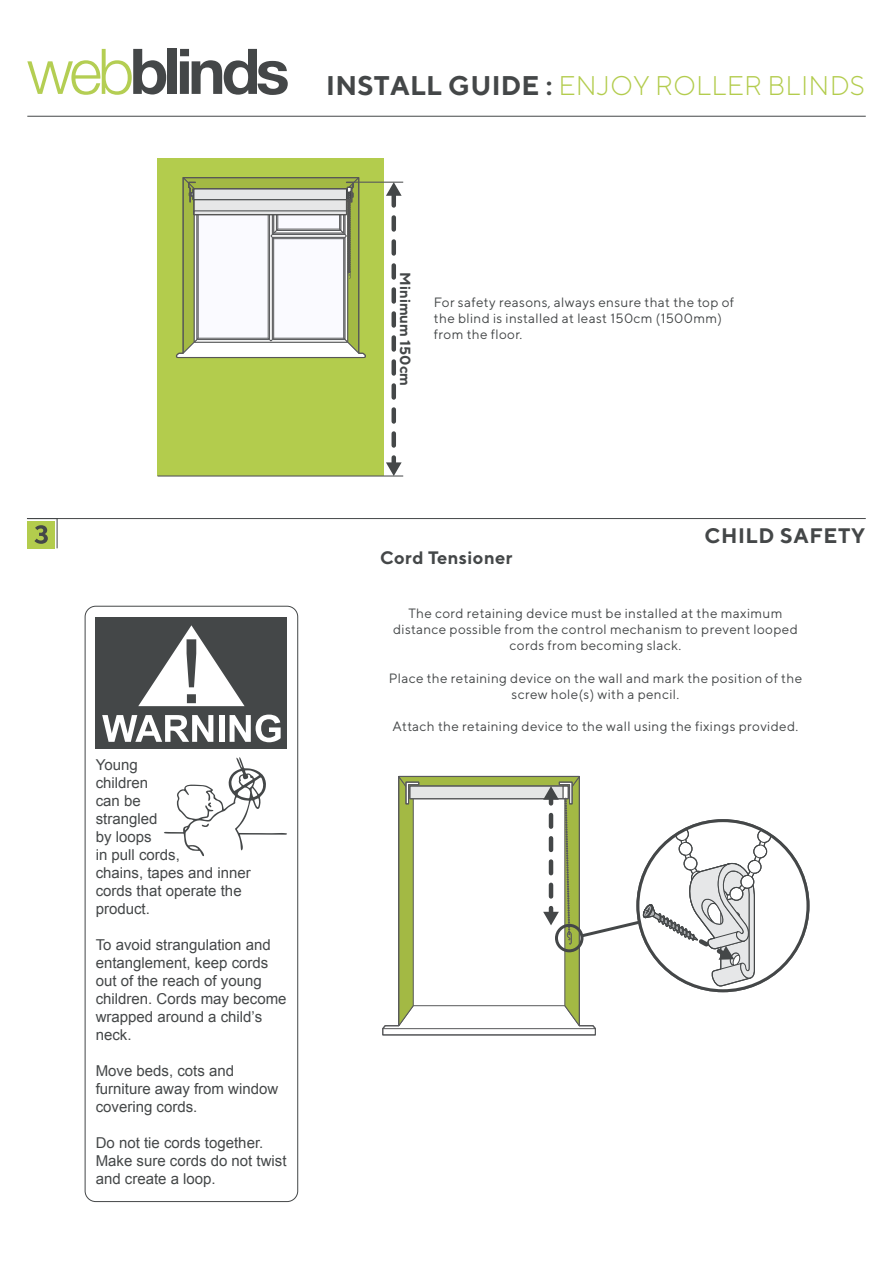
<style>
.page{position:relative;width:893px;height:1263px;background:#fff}
.page>*{position:absolute;margin:0;border:0;box-sizing:border-box;transform-origin:0 0}
.t1{font:300 27px "TT Norms";letter-spacing:.01em;color:#b3cc4d}
.t2{font:700 21px "TT Norms";letter-spacing:.03em;color:#444748}
.t3{font:700 18px "TT Norms";letter-spacing:.025em;color:#444748}
.t4{font:15px/18px "Arial";color:#444748}
.t5{font:700 14.7px "TT Norms";color:#444748}
.t6{font:13.5px/16.2px "TT Norms";letter-spacing:.025em;color:#444748;text-align:center}
.s1{font-weight:700;color:#444748}
</style>
<div class="page">
<svg style="left:27px;top:49px;width:139px;height:46px"></svg>
<div style="left:168px;top:49px;width:9px;height:45px;background:#444748"></div>
<svg style="left:180px;top:49px;width:108px;height:46px"></svg>
<svg style="left:27px;top:518px;width:839px;height:31px"></svg>
<hr style="left:27px;top:116px;width:839px;height:1px;background:#444748">
<div style="left:158px;top:159px;width:226px;height:317px;background:#b3cc4d"></div>
<svg style="left:175px;top:177px;width:192px;height:182px;background:#cfd4bd"></svg>
<hr style="left:158px;top:475px;width:245px;height:2px;background:#58595b">
<hr style="left:353px;top:182px;width:50px;height:1px;background:#58595b">
<svg style="left:386px;top:182px;width:16px;height:294px"></svg>
<svg style="left:382px;top:1029px;width:214px;height:7px"></svg>
<svg style="left:382px;top:775px;width:402px;height:254px"></svg>
<div style="left:85px;top:606px;width:213px;height:596px;border:1px solid #444748;border-radius:11px"></div>
<div style="left:96px;top:617px;width:191px;height:132px;background:#444748"></div>
<svg style="left:138px;top:625px;width:107px;height:81px"></svg>
<svg style="left:102px;top:715px;width:111px;height:27px"></svg>
<div style="left:219px;top:715px;width:5px;height:27px;background:#fff"></div>
<svg style="left:230px;top:715px;width:51px;height:27px"></svg>
<svg style="left:164px;top:757px;width:123px;height:99px"></svg>
<h1 class="t1" style="left:326px;top:68px;width:540px"><span class="s1">INSTALL GUIDE :</span> ENJOY ROLLER BLINDS</h1>
<p class="t4" style="left:96px;top:756px;width:157px">Young<br>children<br>can be<br>strangled<br>by loops<br>in pull cords,<br>chains, tapes and inner cords that operate the product.</p>
<p class="t4" style="left:96px;top:936px;width:192px">To avoid strangulation and entanglement, keep cords out of the reach of young children. Cords may become wrapped around a child’s neck.</p>
<p class="t4" style="left:96px;top:1062px;width:184px">Move beds, cots and furniture away from window covering cords.</p>
<p class="t4" style="left:96px;top:1134px;width:192px">Do not tie cords together.<br>Make sure cords do not twist and create a loop.</p>
<p class="t5" style="left:415px;top:272px;width:115px;rotate:90deg">Minimum 150cm</p>
<p class="t6" style="left:434px;top:294px;width:302px;text-align:left">For safety reasons, always ensure that the top of the blind is installed at least 150cm (1500mm) from the floor.</p>
<h2 class="t2" style="left:704px;top:522px;width:162px">CHILD SAFETY</h2>
<h3 class="t3" style="left:380px;top:546px;width:134px">Cord Tensioner</h3>
<p class="t6" style="left:393px;top:604px;width:406px">The cord retaining device must be installed at the maximum distance possible from the control mechanism to prevent looped cords from becoming slack.</p>
<p class="t6" style="left:389px;top:669px;width:415px">Place the retaining device on the wall and mark the position of the screw hole(s) with a pencil.</p>
<p class="t6" style="left:393px;top:718px;width:407px">Attach the retaining device to the wall using the fixings provided.</p>
</div>
